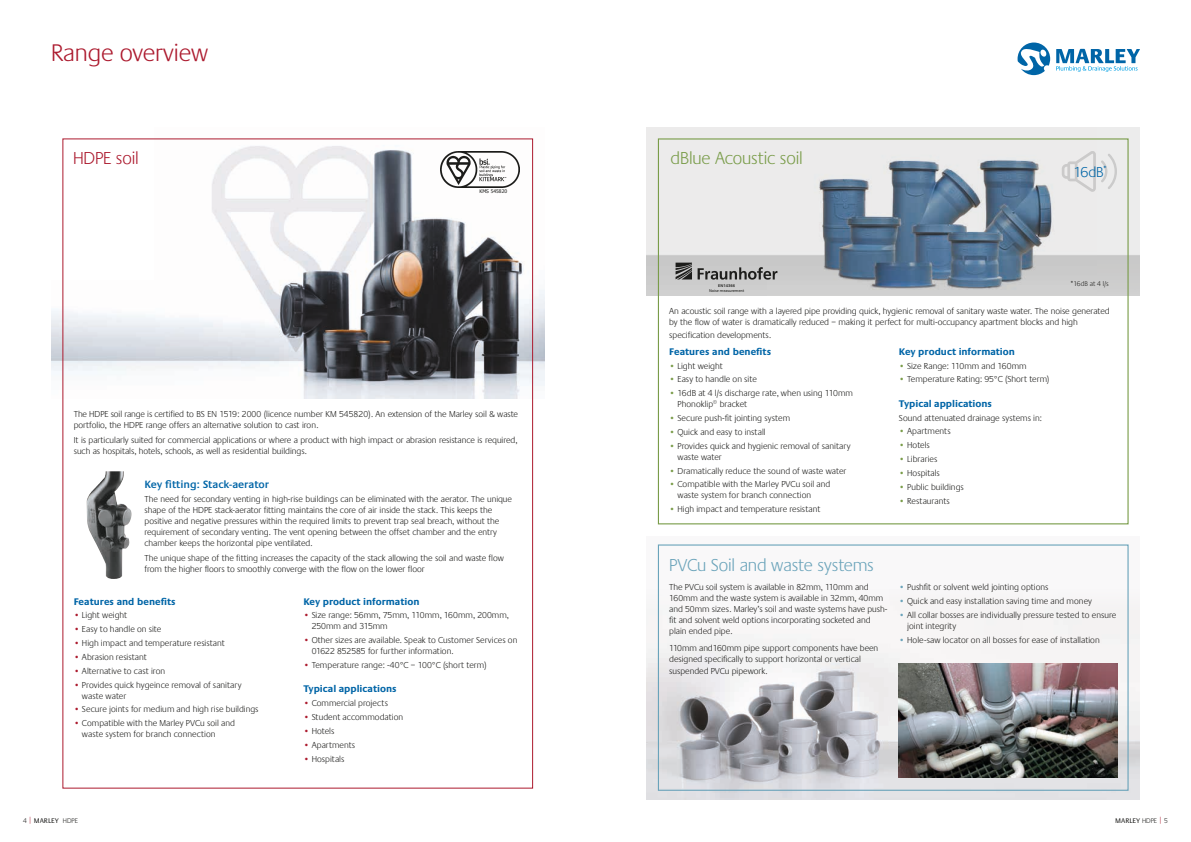
<style>
.page{position:relative;width:1191px;height:842px;background:#fff}
.page>*{position:absolute;margin:0;border:0;box-sizing:border-box;transform-origin:0 0}
.Page_Heading{font:300 25px "Praxis EF";color:#ac1a2e}
.t1{font:300 18px "Praxis EF";letter-spacing:-.005em;color:#6aa3ba}
.t2{font:300 18px "Praxis EF";letter-spacing:-.01em;color:#799c49}
.t3{font:300 18px "Praxis EF";letter-spacing:-.01em;color:#ac1a2e}
.t4{font:300 14.9px "Praxis EF";color:#0065a7}
.Range_Heading{font:600 11px "Praxis EF";color:#0065a7}
.Body_Copy_NEW{font:700 10px "Praxis EF";color:#0065a7}
.Body_Copy_NEW-2{font:300 9px/11px "Praxis EF";color:#1d1d1b}
._3_text{font:300 9px/11px "Praxis EF";color:#1d1d1b}
.t5{font:7px "Praxis EF";color:#1d1d1b}
.t6{font:300 7px "Praxis EF";letter-spacing:.015em;color:#1d1d1b}
.Rain_Inst_txt{font:5px "Tahoma";color:#1d1d1b}
.BULLETS_-_small{font:4px "Humanist 777 BT Roman B";color:#1d1d1b}
.BULLETS_-_small-2{font:4px "Humanist 777 BT Bold B";color:#1d1d1b}
.s1{color:#ac1a2e}
.s2{color:#799c49}
.s3{color:#6aa3ba}
.s4{font-weight:300}
.s5{font-weight:300;color:#ac1a2e}
</style>
<div class="page">
<svg style="left:1056px;top:49px;width:84px;height:23px"></svg>
<svg style="left:1017px;top:43px;width:33px;height:32px"></svg>
<img style="left:212px;top:138px;width:332px;height:261px">
<img style="left:51px;top:281px;width:189px;height:118px">
<img style="left:1096px;top:128px;width:44px;height:167px">
<img style="left:646px;top:128px;width:121px;height:167px">
<img style="left:767px;top:128px;width:329px;height:167px">
<svg style="left:1061px;top:151px;width:56px;height:41px;background:#e4e3e3"></svg>
<img style="left:670px;top:257px;width:112px;height:28px">
<img style="left:87px;top:471px;width:45px;height:108px">
<img style="left:441px;top:151px;width:78px;height:36px">
<img style="left:280px;top:308px;width:63px;height:59px">
<div style="left:646px;top:536px;width:494px;height:263px;background:#f9f8f9"></div>
<img style="left:646px;top:586px;width:243px;height:213px">
<img style="left:889px;top:586px;width:251px;height:213px">
<img style="left:899px;top:663px;width:218px;height:114px">
<div style="left:658px;top:544px;width:470px;height:247px;border:1px solid #6aa3ba"></div>
<p class="Page_Heading" style="left:51px;top:40px;width:159px">Range overview</p>
<p class="t3" style="left:73px;top:148px;width:67px">HDPE soil</p>
<p class="Rain_Inst_txt" style="left:479px;top:188px;width:29px">KMS 545820</p>
<p class="Body_Copy_NEW-2" style="left:74px;top:408px;width:446px">The HDPE soil range is certified to BS EN 1519: 2000 (licence number KM 545820). An extension of the Marley soil &amp; waste portfolio, the HDPE range offers an alternative solution to cast iron.</p>
<p class="Body_Copy_NEW-2" style="left:74px;top:435px;width:445px">It is particularly suited for commercial applications or where a product with high impact or abrasion resistance is required, such as hospitals, hotels, schools, as well as residential buildings.</p>
<p class="Range_Heading" style="left:144px;top:478px;width:126px">Key fitting: Stack-aerator</p>
<p class="Body_Copy_NEW-2" style="left:144px;top:493px;width:369px">The need for secondary venting in high-rise buildings can be eliminated with the aerator. The unique shape of the HDPE stack-aerator fitting maintains the core of air inside the stack. This keeps the positive and negative pressures within the required limits to prevent trap seal breach, without the requirement of secondary venting. The vent opening between the offset chamber and the entry chamber keeps the horizontal pipe ventilated.</p>
<p class="Body_Copy_NEW-2" style="left:144px;top:553px;width:361px">The unique shape of the fitting increases the capacity of the stack allowing the soil and waste flow from the higher floors to smoothly converge with the flow on the lower floor</p>
<p class="Body_Copy_NEW" style="left:74px;top:596px;width:103px">Features and benefits</p>
<p class="Body_Copy_NEW-2" style="left:74px;top:610px;width:55px"><span class="s1">•</span> Light weight</p>
<p class="Body_Copy_NEW-2" style="left:74px;top:624px;width:89px"><span class="s1">•</span> Easy to handle on site</p>
<p class="Body_Copy_NEW-2" style="left:74px;top:638px;width:153px"><span class="s1">•</span> High impact and temperature resistant</p>
<p class="Body_Copy_NEW-2" style="left:74px;top:652px;width:75px"><span class="s1">•</span> Abrasion resistant</p>
<p class="Body_Copy_NEW-2" style="left:74px;top:665px;width:93px"><span class="s1">•</span> Alternative to cast iron</p>
<p class="Body_Copy_NEW-2" style="left:82px;top:679px;width:161px;text-indent:-8px"><span class="s1">•</span> Provides quick hygeince removal of sanitary waste water</p>
<p class="Body_Copy_NEW-2" style="left:74px;top:704px;width:186px"><span class="s1">•</span> Secure joints for medium and high rise buildings</p>
<p class="Body_Copy_NEW-2" style="left:82px;top:718px;width:154px;text-indent:-8px"><span class="s1">•</span> Compatible with the Marley PVCu soil and waste system for branch connection</p>
<p class="Body_Copy_NEW" style="left:303px;top:596px;width:118px">Key product information</p>
<p class="Body_Copy_NEW-2" style="left:312px;top:610px;width:199px;text-indent:-8px"><span class="s1">•</span> Size range: 56mm, 75mm, 110mm, 160mm, 200mm,<br>250mm and 315mm</p>
<p class="Body_Copy_NEW-2" style="left:312px;top:635px;width:207px;text-indent:-8px"><span class="s1">•</span> Other sizes are available. Speak to Customer Services on<br>01622 852585 for further information.</p>
<p class="Body_Copy_NEW-2" style="left:303px;top:660px;width:185px"><span class="s1">•</span> Temperature range: -40°C – 100°C (short term)</p>
<p class="Body_Copy_NEW" style="left:303px;top:684px;width:95px">Typical applications</p>
<p class="Body_Copy_NEW-2" style="left:303px;top:698px;width:86px"><span class="s1">•</span> Commercial projects</p>
<p class="Body_Copy_NEW-2" style="left:303px;top:712px;width:101px"><span class="s1">•</span> Student accommodation</p>
<p class="Body_Copy_NEW-2" style="left:303px;top:726px;width:32px"><span class="s1">•</span> Hotels</p>
<p class="Body_Copy_NEW-2" style="left:303px;top:739px;width:53px"><span class="s1">•</span> Apartments</p>
<p class="Body_Copy_NEW-2" style="left:303px;top:753px;width:42px"><span class="s1">•</span> Hospitals</p>
<p class="t2" style="left:670px;top:148px;width:134px">dBlue Acoustic soil</p>
<p class="BULLETS_-_small-2" style="left:718px;top:283px;width:18px">EN14366</p>
<p class="BULLETS_-_small" style="left:709px;top:288px;width:37px">Noise measurement</p>
<p class="t4" style="left:1073px;top:164px;width:35px">16dB<sup>*</sup></p>
<p class="t6" style="left:1071px;top:280px;width:39px">*16dB at 4 l/s</p>
<p class="Body_Copy_NEW-2" style="left:669px;top:305px;width:442px">An acoustic soil range with a layered pipe providing quick, hygienic removal of sanitary waste water. The noise generated by the flow of water is dramatically reduced – making it perfect for multi-occupancy apartment blocks and high</p>
<p class="Body_Copy_NEW-2" style="left:669px;top:329px;width:103px">specification developments.</p>
<p class="Body_Copy_NEW" style="left:669px;top:346px;width:103px">Features and benefits</p>
<p class="Body_Copy_NEW-2" style="left:669px;top:360px;width:55px"><span class="s2">•</span> Light weight</p>
<p class="Body_Copy_NEW-2" style="left:669px;top:374px;width:89px"><span class="s2">•</span> Easy to handle on site</p>
<p class="Body_Copy_NEW-2" style="left:677px;top:388px;width:177px;text-indent:-8px"><span class="s2">•</span> 16dB at 4 l/s discharge rate, when using 110mm<br>Phonoklip® bracket</p>
<p class="Body_Copy_NEW-2" style="left:669px;top:413px;width:122px"><span class="s2">•</span> Secure push-fit jointing system</p>
<p class="Body_Copy_NEW-2" style="left:669px;top:427px;width:98px"><span class="s2">•</span> Quick and easy to install</p>
<p class="Body_Copy_NEW-2" style="left:677px;top:441px;width:174px;text-indent:-8px"><span class="s2">•</span> Provides quick and hygienic removal of sanitary waste water</p>
<p class="Body_Copy_NEW-2" style="left:669px;top:465px;width:179px"><span class="s2">•</span> Dramatically reduce the sound of waste water</p>
<p class="Body_Copy_NEW-2" style="left:677px;top:479px;width:154px;text-indent:-8px"><span class="s2">•</span> Compatible with the Marley PVCu soil and waste system for branch connection</p>
<p class="Body_Copy_NEW-2" style="left:669px;top:504px;width:153px"><span class="s2">•</span> High impact and temperature resistant</p>
<p class="Body_Copy_NEW" style="left:899px;top:346px;width:118px">Key product information</p>
<p class="Body_Copy_NEW-2" style="left:899px;top:360px;width:129px"><span class="s2">•</span> Size Range: 110mm and 160mm</p>
<p class="Body_Copy_NEW-2" style="left:899px;top:374px;width:152px"><span class="s2">•</span> Temperature Rating: 95°C (Short term)</p>
<p class="Body_Copy_NEW" style="left:899px;top:398px;width:95px">Typical applications</p>
<p class="Body_Copy_NEW-2" style="left:899px;top:412px;width:144px">Sound attenuated drainage systems in:</p>
<p class="Body_Copy_NEW-2" style="left:899px;top:426px;width:53px"><span class="s2">•</span> Apartments</p>
<p class="Body_Copy_NEW-2" style="left:899px;top:440px;width:32px"><span class="s2">•</span> Hotels</p>
<p class="Body_Copy_NEW-2" style="left:899px;top:454px;width:40px"><span class="s2">•</span> Libraries</p>
<p class="Body_Copy_NEW-2" style="left:899px;top:468px;width:42px"><span class="s2">•</span> Hospitals</p>
<p class="Body_Copy_NEW-2" style="left:899px;top:482px;width:66px"><span class="s2">•</span> Public buildings</p>
<p class="Body_Copy_NEW-2" style="left:899px;top:495px;width:52px"><span class="s2">•</span> Restaurants</p>
<p class="t1" style="left:669px;top:555px;width:206px">PVCu Soil and waste systems</p>
<p class="_3_text" style="left:669px;top:582px;width:220px">The PVCu soil system is available in 82mm, 110mm and 160mm and the waste system is available in 32mm, 40mm and 50mm sizes. Marley’s soil and waste systems have push&shy;fit and solvent weld options incorporating socketed and plain ended pipe.</p>
<p class="_3_text" style="left:669px;top:643px;width:210px">110mm and160mm pipe support components have been designed specifically to support horizontal or vertical</p>
<p class="_3_text" style="left:669px;top:666px;width:100px">suspended PVCu pipework.</p>
<p class="Body_Copy_NEW-2" style="left:899px;top:582px;width:151px"><span class="s3">•</span> Pushfit or solvent weld jointing options</p>
<p class="Body_Copy_NEW-2" style="left:899px;top:596px;width:195px"><span class="s3">•</span> Quick and easy installation saving time and money</p>
<p class="Body_Copy_NEW-2" style="left:907px;top:610px;width:211px;text-indent:-8px"><span class="s3">•</span> All collar bosses are individually pressure tested to ensure joint integrity</p>
<p class="Body_Copy_NEW-2" style="left:899px;top:634px;width:202px"><span class="s3">•</span> Hole-saw locator on all bosses for ease of installation</p>
<p class="t5" style="left:23px;top:817px;width:57px"><span class="s4">4</span> <span class="s5">|</span> MARLEY <span class="s4">HDPE</span></p>
<p class="t5" style="left:1115px;top:817px;width:54px">MARLEY <span class="s4">HDPE</span> <span class="s5">|</span> <span class="s4">5</span></p>
</div>
